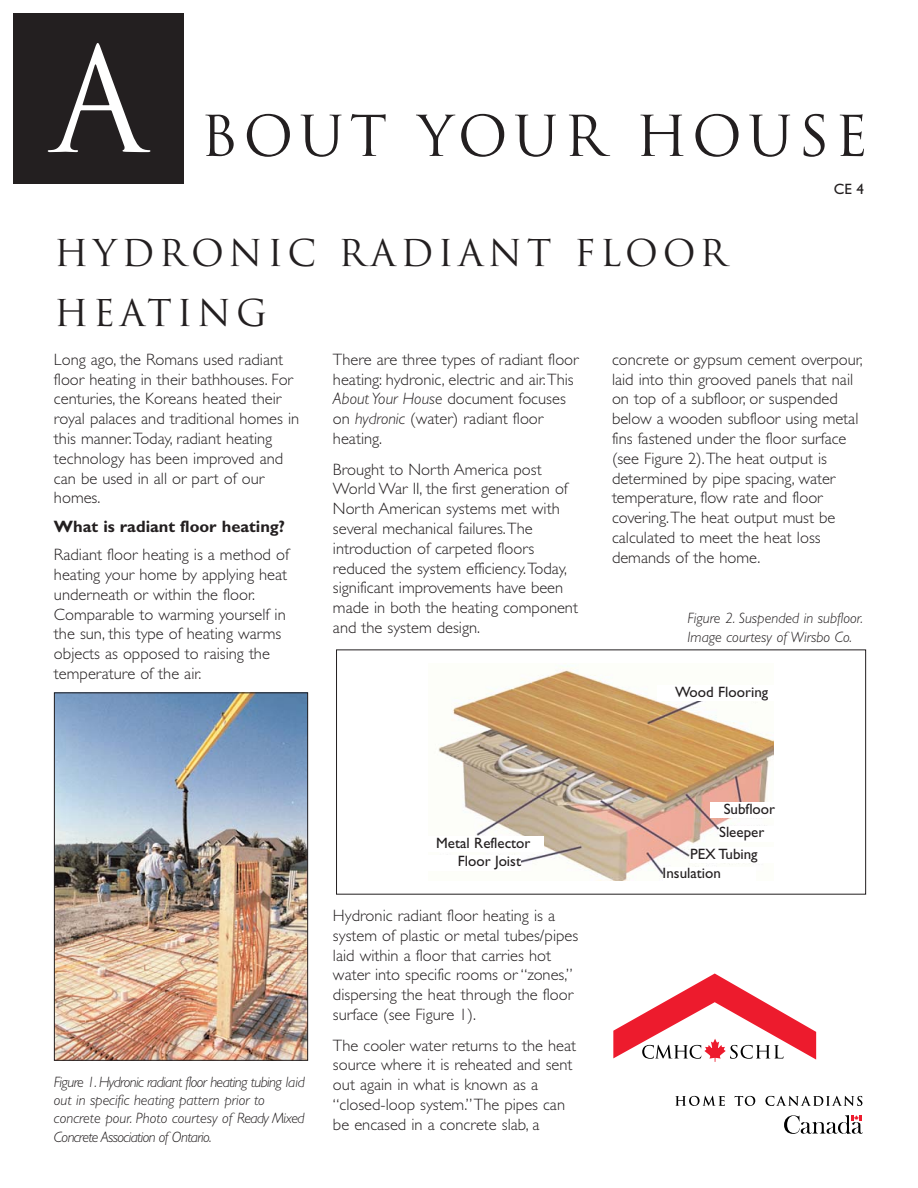
<style>
.page{position:relative;width:918px;height:1188px;background:#fff}
.page>*{position:absolute;margin:0;border:0;box-sizing:border-box;transform-origin:0 0}
.t1{font:141.75px "Trajan";color:#fff;scale:.95 1}
.t2{font:54.75px "Trajan";letter-spacing:.095em;color:#231f20}
.t3{font:36px/60px "Trajan";letter-spacing:.13em;color:#231f20}
.t4{font:300 16.5px/19.8px "Gill Sans";color:#231f20}
.t5{font:700 16.5px "Gill Sans";color:#231f20}
.t6{font:italic 300 15px/18.3px "Gill Sans";letter-spacing:-.04em;color:#231f20}
.t7{font:15px "Gill Sans";color:#231f20}
.t8{font:italic 300 15px/19px "Gill Sans";letter-spacing:-.005em;color:#231f20}
.s1{font-style:italic}
</style>
<div class="page">
<svg style="left:675px;top:1096px;width:50px;height:10px"></svg>
<svg style="left:735px;top:1096px;width:20px;height:10px"></svg>
<svg style="left:765px;top:1096px;width:97px;height:10px"></svg>
<svg style="left:784px;top:1115px;width:79px;height:19px"></svg>
<svg style="left:613px;top:974px;width:203px;height:88px"></svg>
<div style="left:14px;top:14px;width:170px;height:170px;background:#231f20"></div>
<img style="left:56px;top:694px;width:250px;height:365px">
<div style="left:54px;top:692px;width:254px;height:369px;border:1px solid #231f20"></div>
<img style="left:438px;top:663px;width:336px;height:218px">
<div style="left:336px;top:650px;width:530px;height:245px;border:1px solid #231f20"></div>
<div style="left:658px;top:686px;width:128px;height:15px;background:#fff"></div>
<div style="left:663px;top:867px;width:93px;height:16px;background:#fff"></div>
<div style="left:690px;top:848px;width:93px;height:15px;background:#fff"></div>
<div style="left:719px;top:826px;width:93px;height:16px;background:#fff"></div>
<div style="left:428px;top:855px;width:93px;height:15px;background:#fff"></div>
<div style="left:423px;top:836px;width:121px;height:16px;background:#fff"></div>
<div style="left:710px;top:803px;width:79px;height:15px;background:#fff"></div>
<h1 class="t1" style="left:51px;top:20px;width:101px">A</h1>
<h2 class="t2" style="left:200px;top:105px;width:669px">BOUT YOUR HOUSE</h2>
<p class="t7" style="left:834px;top:184px;width:32px">CE 4</p>
<h3 class="t3" style="left:54px;top:223px;width:674px">HYDRONIC RADIANT FLOOR<br>HEATING</h3>
<p class="t4" style="left:54px;top:351px;width:247px">Long ago, the Romans used radiant floor heating in their bathhouses. For centuries, the Koreans heated their royal palaces and traditional homes in this manner.Today, radiant heating technology has been improved and can be used in all or part of our homes.</p>
<p class="t5" style="left:54px;top:521px;width:233px">What is radiant floor heating?</p>
<p class="t4" style="left:54px;top:547px;width:236px">Radiant floor heating is a method of heating your home by applying heat underneath or within the floor.<br>Comparable to warming yourself in the sun, this type of heating warms objects as opposed to raising the temperature of the air.</p>
<p class="t4" style="left:333px;top:351px;width:247px">There are three types of radiant floor heating: hydronic, electric and air.This<br><span class="s1">About Your House</span> document focuses on <span class="s1">hydronic</span> (water) radiant floor heating.</p>
<p class="t4" style="left:333px;top:461px;width:247px">Brought to North America post World War II, the first generation of North American systems met with several mechanical failures.The introduction of carpeted floors reduced the system efficiency.Today, significant improvements have been made in both the heating component and the system design.</p>
<p class="t4" style="left:612px;top:351px;width:252px">concrete or gypsum cement overpour, laid into thin grooved panels that nail on top of a subfloor, or suspended below a wooden subfloor using metal fins fastened under the floor surface (see Figure 2).The heat output is determined by pipe spacing, water temperature, flow rate and floor covering.The heat output must be calculated to meet the heat loss demands of the home.</p>
<p class="t8" style="left:688px;top:610px;width:177px">Figure 2. Suspended in subfloor.<br>Image courtesy of Wirsbo Co.</p>
<p class="t7" style="left:675px;top:687px;width:95px">Wood Flooring</p>
<p class="t6" style="left:54px;top:1074px;width:252px">Figure 1. Hydronic radiant floor heating tubing laid out in specific heating pattern prior to concrete pour. Photo courtesy of Ready Mixed Concrete Association of Ontario.</p>
<p class="t7" style="left:436px;top:837px;width:96px">Metal Reflector</p>
<p class="t7" style="left:458px;top:856px;width:65px">Floor Joist</p>
<p class="t4" style="left:333px;top:907px;width:247px">Hydronic radiant floor heating is a system of plastic or metal tubes/pipes laid within a floor that carries hot water into specific rooms or “zones,” dispersing the heat through the floor surface (see Figure 1).</p>
<p class="t4" style="left:333px;top:1037px;width:245px">The cooler water returns to the heat source where it is reheated and sent out again in what is known as a “closed-loop system.”The pipes can be encased in a concrete slab, a</p>
<p class="t7" style="left:724px;top:804px;width:53px">Subfloor</p>
<p class="t7" style="left:719px;top:827px;width:47px">Sleeper</p>
<p class="t7" style="left:690px;top:849px;width:69px">PEX Tubing</p>
<p class="t7" style="left:663px;top:868px;width:60px">Insulation</p>
</div>
